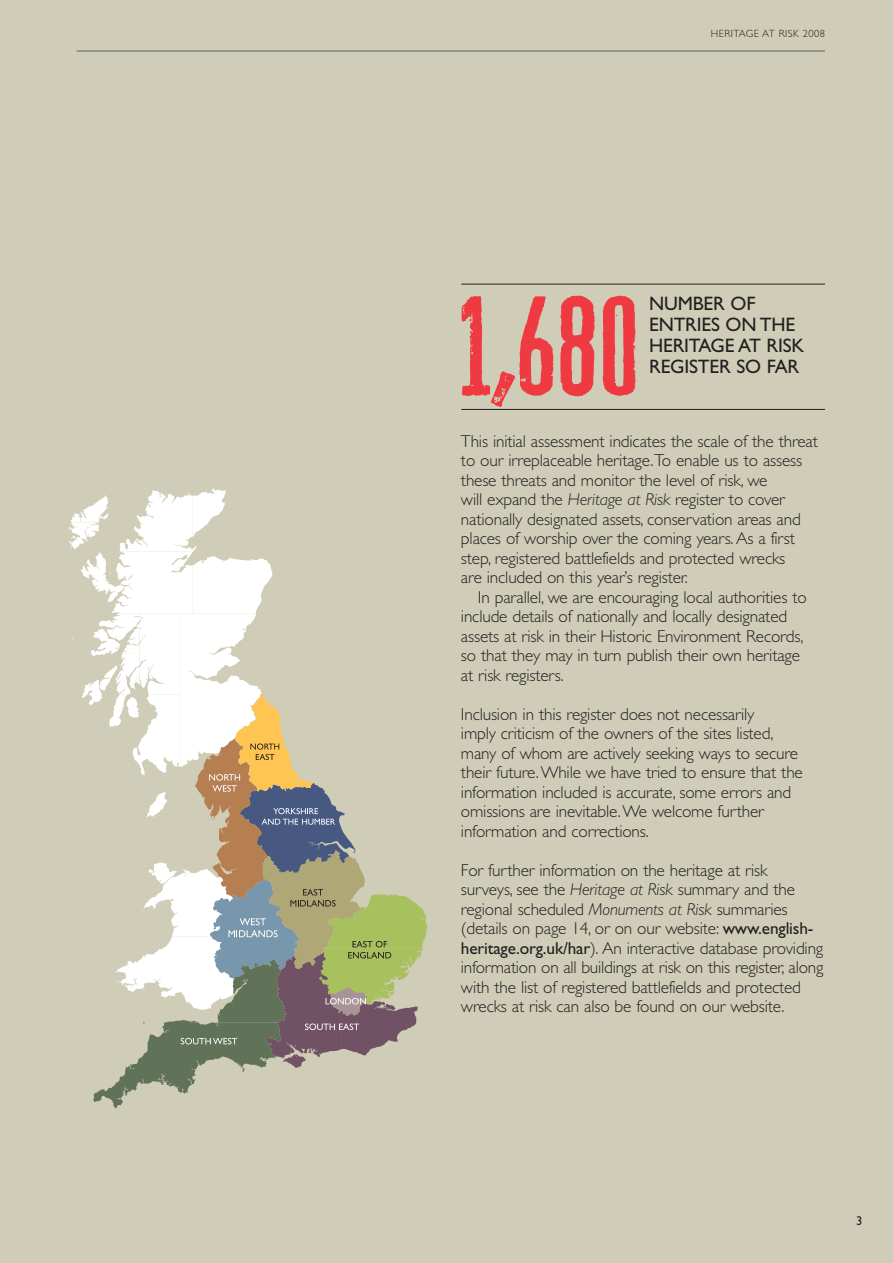
<style>
.page{position:relative;width:893px;height:1263px;background:#fff}
.page>*{position:absolute;margin:0;border:0;box-sizing:border-box;transform-origin:0 0}
.t1{font:153px "Roadkill";color:#ef3a42}
.t2{font:19.5px/21px "Gill Sans";letter-spacing:-.01em;color:#231f20}
.t3{font:300 17.25px/19.5px "Gill Sans";letter-spacing:-.01em;color:#231f20}
.t4{font:12.75px "Gill Sans";color:#231f20}
.t5{font:300 10.5px "Gill Sans";letter-spacing:.04em;color:#231f20}
.s1{font-style:italic}
.s2{font-weight:400}
</style>
<div class="page">
<div style="left:0;top:0;width:892px;height:1263px;background:#cfcdb7"></div>
<hr style="left:77px;top:50px;width:748px;height:2px;background:#6d6e70">
<hr style="left:461px;top:284px;width:364px;height:1px;background:#231f20">
<hr style="left:461px;top:409px;width:364px;height:1px;background:#231f20">
<svg style="left:69px;top:489px;width:358px;height:619px"></svg>
<p class="t5" style="left:711px;top:30px;width:116px">HERITAGE AT RISK 2008</p>
<h1 class="t1" style="left:458px;top:252px;width:183px">1,680</h1>
<p class="t2" style="left:649px;top:295px;width:157px">NUMBER OF<br>ENTRIES ON THE<br>HERITAGE AT RISK<br>REGISTER SO FAR</p>
<p class="t3" style="left:461px;top:433px;width:359px">This initial assessment indicates the scale of the threat to our irreplaceable heritage.To enable us to assess these threats and monitor the level of risk, we<br>will expand the <span class="s1">Heritage at Risk</span> register to cover nationally designated assets, conservation areas and places of worship over the coming years. As a first step, registered battlefields and protected wrecks<br>are included on this year’s register.</p>
<p class="t3" style="left:461px;top:589px;width:347px;text-indent:17px">In parallel, we are encouraging local authorities to include details of nationally and locally designated assets at risk in their Historic Environment Records, so that they may in turn publish their own heritage at risk registers.</p>
<p class="t3" style="left:461px;top:706px;width:343px">Inclusion in this register does not necessarily<br>imply criticism of the owners of the sites listed, many of whom are actively seeking ways to secure their future.While we have tried to ensure that the information included is accurate, some errors and omissions are inevitable.We welcome further information and corrections.</p>
<p class="t3" style="left:461px;top:862px;width:364px">For further information on the heritage at risk surveys, see the <span class="s1">Heritage at Risk</span> summary and the regional scheduled <span class="s1">Monuments at Risk</span> summaries (details on page 14, or on our website: <span class="s2">www.english&shy;heritage.org.uk/har</span>). An interactive database providing information on all buildings at risk on this register, along with the list of registered battlefields and protected wrecks at risk can also be found on our website.</p>
<p class="t4" style="left:856px;top:1216px;width:8px">3</p>
</div>
